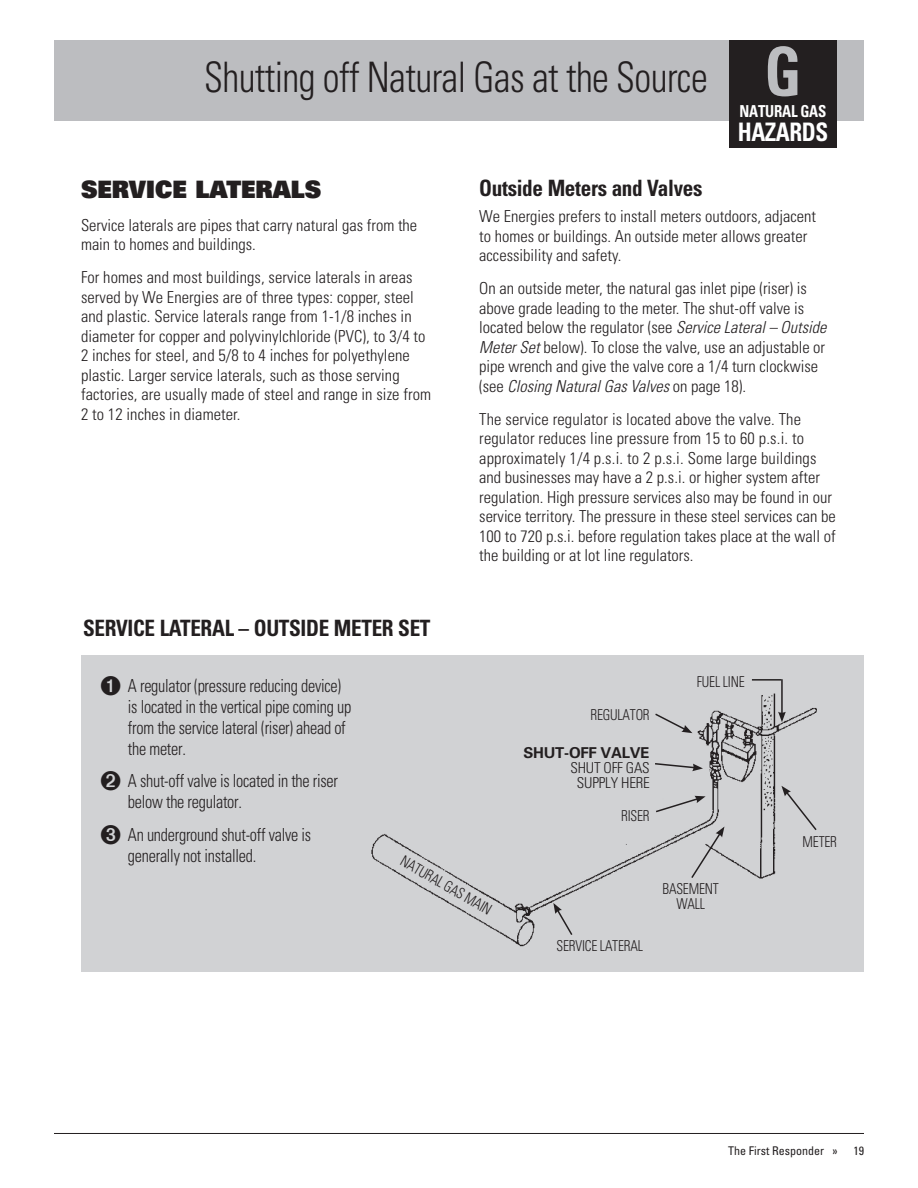
<style>
.page{position:relative;width:918px;height:1188px;background:#fff}
.page>*{position:absolute;margin:0;border:0;box-sizing:border-box;transform-origin:0 0}
.t1{font:700 condensed 67.5px "Univers";color:#bcbdc0;scale:.9 1}
.t2{font:300 condensed 42px "Univers";letter-spacing:-.015em;color:#231f20;scale:.9 1}
.t3{font:700 condensed 25.5px "Univers";letter-spacing:-.02em;color:#fff;scale:.9 1}
.Large_Subhead{font:900 24px "Univers";color:#231f20;scale:.95 1}
.subhead_black{font:700 condensed 22.5px "Univers";letter-spacing:-.015em;color:#231f20;scale:.94 1}
.body_copy{font:300 condensed 18px/21px "Univers";letter-spacing:-.015em;color:#231f20;scale:.9 1}
.body_copy-2{font:300 condensed 16.5px/19.5px "Univers";color:#231f20}
.t4{font:700 condensed 16.5px "Univers";letter-spacing:-.015em;color:#fff;scale:.9 1}
.body_copy-3{font:300 condensed 15px/15px "Univers";letter-spacing:-.015em;color:#231f20;text-align:center;scale:.9 1}
.body_copy-4{font:300 condensed 15px/15px "Univers";letter-spacing:-.015em;color:#231f20;text-align:right}
.t5{font:condensed 12px "Univers";color:#231f20}
.s1{font-style:italic}
.s2{font-weight:700;font-stretch:normal}
</style>
<div class="page">
<div style="left:54px;top:40px;width:810px;height:82px;background:#bcbdc0"></div>
<hr style="left:54px;top:1133px;width:810px;height:1px;background:#231f20">
<div style="left:729px;top:40px;width:108px;height:108px;background:#231f20"></div>
<div style="left:81px;top:656px;width:783px;height:316px;background:#d1d2d4"></div>
<img style="left:371px;top:679px;width:446px;height:268px">
<svg style="left:553px;top:903px;width:21px;height:34px"></svg>
<svg style="left:654px;top:796px;width:52px;height:17px"></svg>
<svg style="left:653px;top:762px;width:50px;height:9px"></svg>
<svg style="left:654px;top:712px;width:38px;height:21px"></svg>
<svg style="left:690px;top:827px;width:34px;height:53px"></svg>
<hr style="left:752px;top:679px;width:29px;height:2px;background:#231f20">
<hr style="left:781px;top:679px;width:2px;height:35px;background:#231f20">
<svg style="left:778px;top:712px;width:8px;height:10px"></svg>
<svg style="left:781px;top:786px;width:36px;height:46px"></svg>
<h2 class="t2" style="left:204px;top:52px;width:561px">Shutting off Natural Gas at the Source</h2>
<h1 class="t1" style="left:764px;top:30px;width:43px">G</h1>
<p class="t4" style="left:740px;top:101px;width:98px">NATURAL GAS</p>
<h3 class="t3" style="left:738px;top:116px;width:102px">HAZARDS</h3>
<p class="Large_Subhead" style="left:81px;top:173px;width:254px">SERVICE LATERALS</p>
<p class="body_copy-2" style="left:81px;top:215px;width:338px">Service laterals are pipes that carry natural gas from the main to homes and buildings.</p>
<p class="body_copy-2" style="left:81px;top:268px;width:352px">For homes and most buildings, service laterals in areas served by We Energies are of three types: copper, steel and plastic. Service laterals range from 1-1/8 inches in diameter for copper and polyvinylchloride (PVC), to 3/4 to 2 inches for steel, and 5/8 to 4 inches for polyethylene plastic. Larger service laterals, such as those serving factories, are usually made of steel and range in size from 2 to 12 inches in diameter.</p>
<p class="subhead_black" style="left:83px;top:615px;width:371px">SERVICE LATERAL – OUTSIDE METER SET</p>
<p class="subhead_black" style="left:479px;top:174px;width:239px">Outside Meters and Valves</p>
<p class="body_copy-2" style="left:479px;top:207px;width:338px">We Energies prefers to install meters outdoors, adjacent to homes or buildings. An outside meter allows greater accessibility and safety.</p>
<p class="body_copy-2" style="left:479px;top:279px;width:349px">On an outside meter, the natural gas inlet pipe (riser) is above grade leading to the meter. The shut-off valve is located below the regulator (see <span class="s1">Service Lateral – Outside Meter Set</span> below). To close the valve, use an adjustable or pipe wrench and give the valve core a 1/4 turn clockwise (see <span class="s1">Closing Natural Gas Valves</span> on page 18).</p>
<p class="body_copy-2" style="left:479px;top:409px;width:358px">The service regulator is located above the valve. The regulator reduces line pressure from 15 to 60 p.s.i. to approximately 1/4 p.s.i. to 2 p.s.i. Some large buildings and businesses may have a 2 p.s.i. or higher system after regulation. High pressure services also may be found in our service territory. The pressure in these steel services can be 100 to 720 p.s.i. before regulation takes place at the wall of the building or at lot line regulators.</p>
<p class="body_copy" style="left:128px;top:675px;width:250px;text-indent:-28px">➊ A regulator (pressure reducing device) is located in the vertical pipe coming up from the service lateral (riser) ahead of the meter.</p>
<p class="body_copy" style="left:128px;top:770px;width:235px;text-indent:-28px">➋ A shut-off valve is located in the riser below the regulator.</p>
<p class="body_copy" style="left:128px;top:824px;width:205px;text-indent:-28px">➌ An underground shut-off valve is generally not installed.</p>
<p class="body_copy-3" style="left:406px;top:853px;width:116px;rotate:30deg">NATURAL GAS MAIN</p>
<p class="body_copy-3" style="left:591px;top:707px;width:67px">REGULATOR</p>
<p class="body_copy-4" style="left:523px;top:745px;width:128px"><span class="s2">SHUT-OFF VALVE<br></span>SHUT OFF GAS<br>SUPPLY HERE</p>
<p class="body_copy-3" style="left:621px;top:809px;width:33px">RISER</p>
<p class="body_copy-3" style="left:697px;top:674px;width:55px">FUEL LINE</p>
<p class="body_copy-3" style="left:557px;top:938px;width:98px">SERVICE LATERAL</p>
<p class="body_copy-3" style="left:663px;top:881px;width:64px">BASEMENT<br>WALL</p>
<p class="body_copy-3" style="left:803px;top:834px;width:40px">METER</p>
<p class="t5" style="left:728px;top:1143px;width:111px">The First Responder »</p>
<p class="t5" style="left:853px;top:1143px;width:12px">19</p>
</div>
